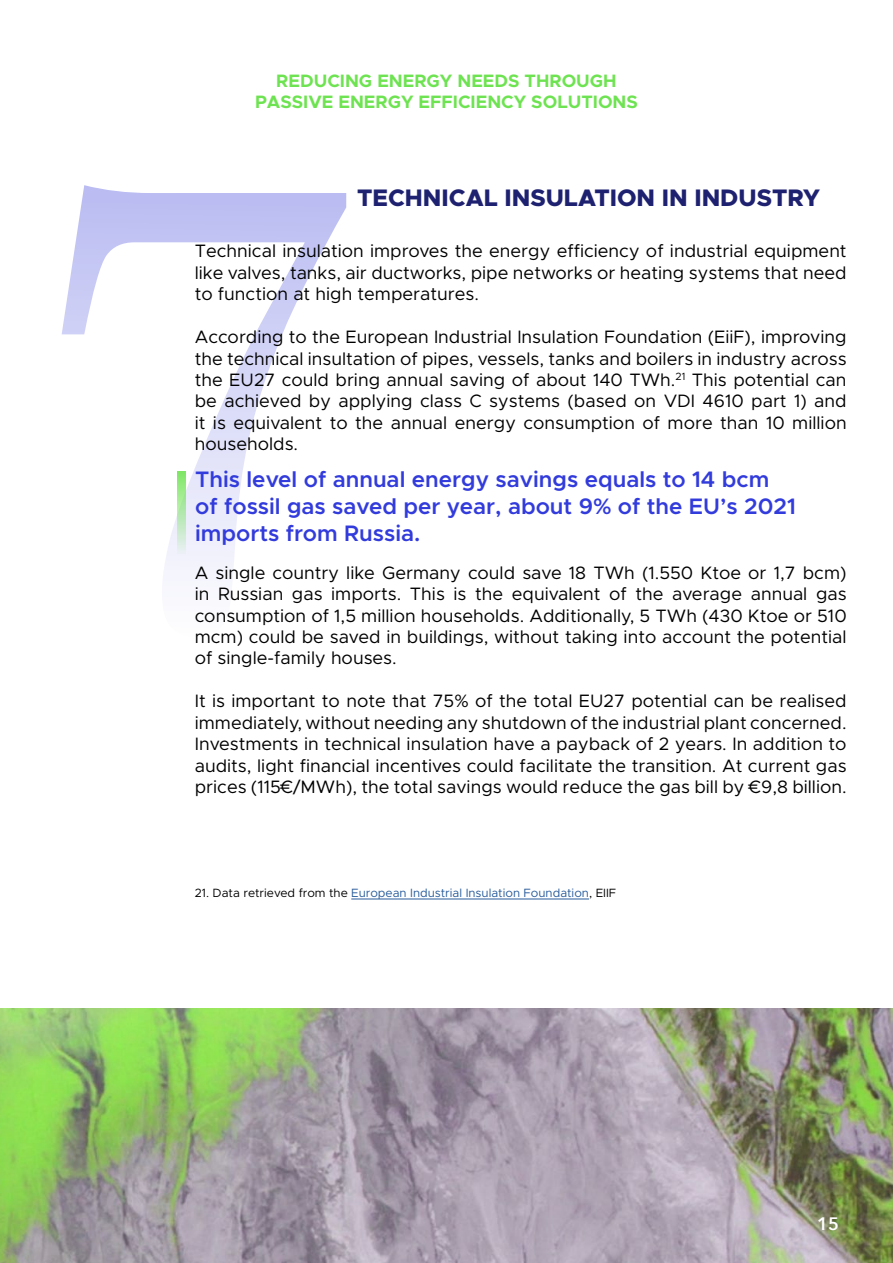
<style>
.page{position:relative;width:893px;height:1263px;background:#fff}
.page>*{position:absolute;margin:0;border:0;box-sizing:border-box;transform-origin:0 0}
.t1{font:800 24px "Metropolis";color:#1e2170}
.t2{font:600 22.5px/27px "Metropolis";color:#323bdb}
.t3{font:18px/21.5px "Metropolis";color:#000;text-align:justify}
.t4{font:700 18px/21.6px "Metropolis";color:#6ee351;text-align:center}
.t5{font:600 18px "Avenir Next";color:#fff}
.t6{font:12px "Metropolis";color:#275b9b}
.s1{color:#000}
</style>
<div class="page">
<img style="left:0;top:1008px;width:893px;height:255px">
<svg style="left:62px;top:185px;width:284px;height:391px"></svg>
<hr style="left:351px;top:899px;width:238px;height:1px;background:#275b9b">
<svg style="left:177px;top:471px;width:9px;height:83px"></svg>
<p class="t4" style="left:255px;top:70px;width:384px">REDUCING ENERGY NEEDS THROUGH<br>PASSIVE ENERGY EFFICIENCY SOLUTIONS</p>
<h1 class="t1" style="left:357px;top:183px;width:464px">TECHNICAL INSULATION IN INDUSTRY</h1>
<p class="t3" style="left:195px;top:240px;width:653px">Technical insulation improves the energy efficiency of industrial equipment like valves, tanks, air ductworks, pipe networks or heating systems that need to function at high temperatures.</p>
<p class="t3" style="left:195px;top:326px;width:653px">According to the European Industrial Insulation Foundation (EiiF), improving the technical insultation of pipes, vessels, tanks and boilers in industry across the EU27 could bring annual saving of about 140 TWh.<sup>21</sup> This potential can be achieved by applying class C systems (based on VDI 4610 part 1) and it is equivalent to the annual energy consumption of more than 10 million households.</p>
<p class="t2" style="left:195px;top:465px;width:602px">This level of annual energy savings equals to 14 bcm of fossil gas saved per year, about 9% of the EU’s 2021 imports from Russia.</p>
<p class="t3" style="left:195px;top:562px;width:653px">A single country like Germany could save 18 TWh (1.550 Ktoe or 1,7 bcm) in Russian gas imports. This is the equivalent of the average annual gas consumption of 1,5 million households. Additionally, 5 TWh (430 Ktoe or 510 mcm) could be saved in buildings, without taking into account the potential of single-family houses.</p>
<p class="t3" style="left:195px;top:690px;width:653px">It is important to note that 75% of the total EU27 potential can be realised immediately, without needing any shutdown of the industrial plant concerned.<br>Investments in technical insulation have a payback of 2 years. In addition to audits, light financial incentives could facilitate the transition. At current gas prices (115€/MWh), the total savings would reduce the gas bill by €9,8 billion.</p>
<p class="t6" style="left:195px;top:886px;width:423px"><span class="s1">21. Data retrieved from the</span> European Industrial Insulation Foundation<span class="s1">, EIIF</span></p>
<p class="t5" style="left:817px;top:1208px;width:23px">15</p>
</div>
